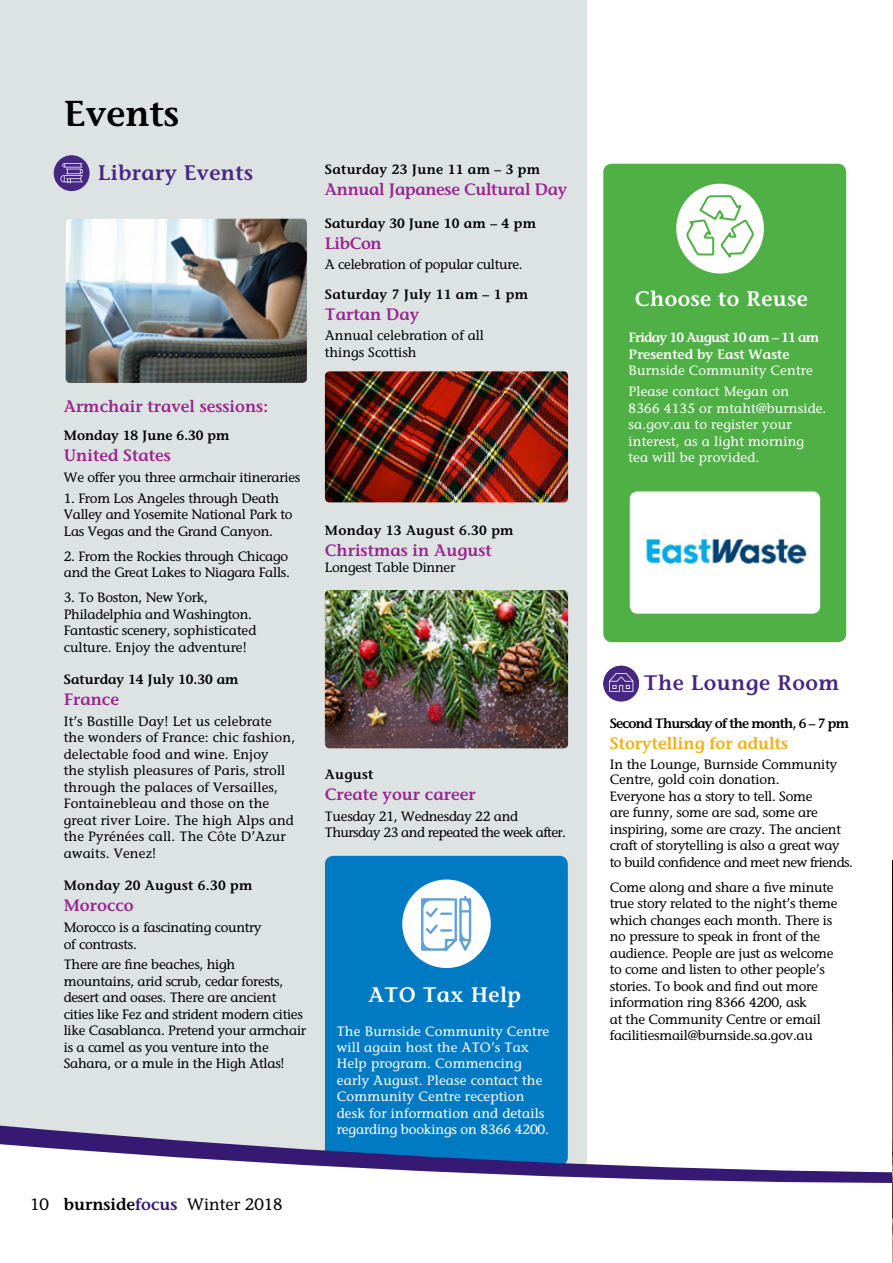
<style>
.page{position:relative;width:893px;height:1263px;background:#fff}
.page>*{position:absolute;margin:0;border:0;box-sizing:border-box;transform-origin:0 0}
.t1{font:600 36px "Stone Informal";color:#000}
.t2{font:600 21px "Stone Informal";letter-spacing:.02em;color:#482783}
.t3{font:600 21px "Stone Informal";letter-spacing:.02em;color:#fff}
.t4{font:600 16.5px "Stone Informal";color:#9a258f}
.t5{font:600 16.5px "Stone Informal";letter-spacing:-.02em;color:#9a258f}
.t6{font:16.5px "Stone Informal";color:#000}
.t7{font:600 16.5px "Stone Informal";color:#eeb111}
.t8{font:13.5px/16.5px "Stone Informal";letter-spacing:-.02em;color:#000}
.t9{font:13.5px/16.5px "Stone Informal";letter-spacing:.01em;color:#fff}
.t10{font:13.5px/16.5px "Stone Informal";letter-spacing:.01em;color:#000}
.t11{font:600 13.5px "Stone Informal";letter-spacing:.02em;color:#000}
.t12{font:600 13.5px "Stone Informal";color:#000}
.t13{font:13.5px/16.5px "Stone Informal";letter-spacing:-.04em;color:#000}
.t14{font:600 13.5px/16.5px "Stone Informal";color:#fff}
.t15{font:13.5px/16.5px "Stone Informal";color:#000}
.t16{font:600 13.5px "Stone Informal";letter-spacing:-.06em;color:#000}
.s1{font-weight:600}
.s2{font-weight:600;color:#351972}
</style>
<div class="page">
<div style="left:0;top:0;width:586px;height:1200px;background:#dde3e3"></div>
<div style="left:54px;top:155px;width:36px;height:36px;background:#482783;border-radius:50%"></div>
<svg style="left:60px;top:163px;width:23px;height:20px"></svg>
<img style="left:66px;top:219px;width:241px;height:164px">
<img style="left:325px;top:371px;width:243px;height:131px">
<img style="left:325px;top:590px;width:243px;height:158px">
<div style="left:325px;top:856px;width:243px;height:309px;background:#007bc3;border-radius:9px"></div>
<div style="left:402px;top:879px;width:88px;height:89px;background:#fff;border-radius:50%"></div>
<svg style="left:421px;top:896px;width:50px;height:55px"></svg>
<div style="left:603px;top:164px;width:243px;height:478px;background:#4fb046;border-radius:9px"></div>
<div style="left:676px;top:184px;width:88px;height:89px;background:#fff;border-radius:50%"></div>
<svg style="left:684px;top:194px;width:72px;height:68px"></svg>
<img style="left:630px;top:491px;width:190px;height:123px">
<div style="left:603px;top:666px;width:36px;height:35px;background:#482783;border-radius:50%"></div>
<svg style="left:609px;top:673px;width:24px;height:19px"></svg>
<svg style="left:0;top:1198px;width:586px;height:2px"></svg>
<svg style="left:0;top:1124px;width:892px;height:74px;fill:#fff"></svg>
<img style="left:892px;top:860px;width:1px;height:403px">
<h1 class="t1" style="left:64px;top:92px;width:117px">Events</h1>
<h2 class="t2" style="left:98px;top:160px;width:157px">Library Events</h2>
<p class="t4" style="left:64px;top:396px;width:206px">Armchair travel sessions:</p>
<p class="t12" style="left:64px;top:427px;width:167px">Monday 18 June 6.30 pm</p>
<p class="t4" style="left:64px;top:445px;width:109px">United States</p>
<p class="t8" style="left:64px;top:469px;width:238px">We offer you three armchair itineraries</p>
<p class="t8" style="left:64px;top:489px;width:230px">1. From Los Angeles through Death<br>Valley and Yosemite National Park to<br>Las Vegas and the Grand Canyon.</p>
<p class="t8" style="left:64px;top:547px;width:228px">2. From the Rockies through Chicago and the Great Lakes to Niagara Falls.</p>
<p class="t8" style="left:64px;top:589px;width:194px">3. To Boston, New York,<br>Philadelphia and Washington.<br>Fantastic scenery, sophisticated culture. Enjoy the adventure!</p>
<p class="t12" style="left:64px;top:671px;width:176px">Saturday 14 July 10.30 am</p>
<p class="t4" style="left:64px;top:689px;width:57px">France</p>
<p class="t10" style="left:64px;top:713px;width:233px">It’s Bastille Day! Let us celebrate the wonders of France: chic fashion, delectable food and wine. Enjoy<br>the stylish pleasures of Paris, stroll through the palaces of Versailles,<br>Fontainebleau and those on the great river Loire. The high Alps and the Pyrénées call. The Côte D’Azur awaits. Venez!</p>
<p class="t11" style="left:64px;top:877px;width:190px">Monday 20 August 6.30 pm</p>
<p class="t4" style="left:64px;top:895px;width:72px">Morocco</p>
<p class="t8" style="left:64px;top:919px;width:199px">Morocco is a fascinating country of contrasts.</p>
<p class="t8" style="left:64px;top:956px;width:244px">There are fine beaches, high mountains, arid scrub, cedar forests, desert and oases. There are ancient cities like Fez and strident modern cities like Casablanca. Pretend your armchair is a camel as you venture into the Sahara, or a mule in the High Atlas!</p>
<p class="t11" style="left:325px;top:161px;width:217px">Saturday 23 June 11 am – 3 pm</p>
<p class="t5" style="left:325px;top:179px;width:244px">Annual Japanese Cultural Day</p>
<p class="t12" style="left:325px;top:215px;width:213px">Saturday 30 June 10 am – 4 pm</p>
<p class="t4" style="left:325px;top:233px;width:58px">LibCon</p>
<p class="t8" style="left:325px;top:256px;width:199px">A celebration of popular culture.</p>
<p class="t11" style="left:325px;top:286px;width:205px">Saturday 7 July 11 am – 1 pm</p>
<p class="t4" style="left:325px;top:304px;width:96px">Tartan Day</p>
<p class="t15" style="left:325px;top:327px;width:161px">Annual celebration of all things Scottish</p>
<p class="t11" style="left:325px;top:522px;width:190px">Monday 13 August 6.30 pm</p>
<p class="t4" style="left:325px;top:540px;width:168px">Christmas in August</p>
<p class="t8" style="left:325px;top:559px;width:132px">Longest Table Dinner</p>
<p class="t11" style="left:325px;top:766px;width:50px">August</p>
<p class="t4" style="left:325px;top:784px;width:152px">Create your career</p>
<p class="t13" style="left:325px;top:808px;width:243px">Tuesday 21, Wednesday 22 and<br>Thursday 23 and repeated the week after.</p>
<h2 class="t3" style="left:368px;top:982px;width:154px">ATO Tax Help</h2>
<p class="t9" style="left:337px;top:1022px;width:214px">The Burnside Community Centre will again host the ATO’s Tax<br>Help program. Commencing early August. Please contact the<br>Community Centre reception desk for information and details regarding bookings on 8366 4200.</p>
<p class="t6" style="left:30px;top:1194px;width:254px">10 <span class="s1">burnside</span><span class="s2">focus</span> Winter 2018</p>
<h2 class="t3" style="left:635px;top:286px;width:174px">Choose to Reuse</h2>
<p class="t14" style="left:628px;top:329px;width:192px">Friday 10 August 10 am – 11 am<br>Presented by East Waste</p>
<p class="t9" style="left:628px;top:360px;width:186px;line-height:20.7px">Burnside Community Centre<br>Please contact Megan on</p>
<p class="t9" style="left:628px;top:400px;width:199px">8366 4135 or mtaht@burnside. sa.gov.au to register your interest, as a light morning tea will be provided.</p>
<h2 class="t2" style="left:644px;top:670px;width:197px">The Lounge Room</h2>
<p class="t16" style="left:610px;top:715px;width:241px">Second Thursday of the month, 6 – 7 pm</p>
<p class="t7" style="left:610px;top:733px;width:180px">Storytelling for adults</p>
<p class="t8" style="left:610px;top:756px;width:245px">In the Lounge, Burnside Community Centre, gold coin donation.<br>Everyone has a story to tell. Some<br>are funny, some are sad, some are inspiring, some are crazy. The ancient craft of storytelling is also a great way to build confidence and meet new friends.</p>
<p class="t8" style="left:610px;top:879px;width:229px">Come along and share a five minute true story related to the night’s theme which changes each month. There is no pressure to speak in front of the audience. People are just as welcome to come and listen to other people’s stories. To book and find out more information ring 8366 4200, ask<br>at the Community Centre or email facilitiesmail@burnside.sa.gov.au</p>
</div>
